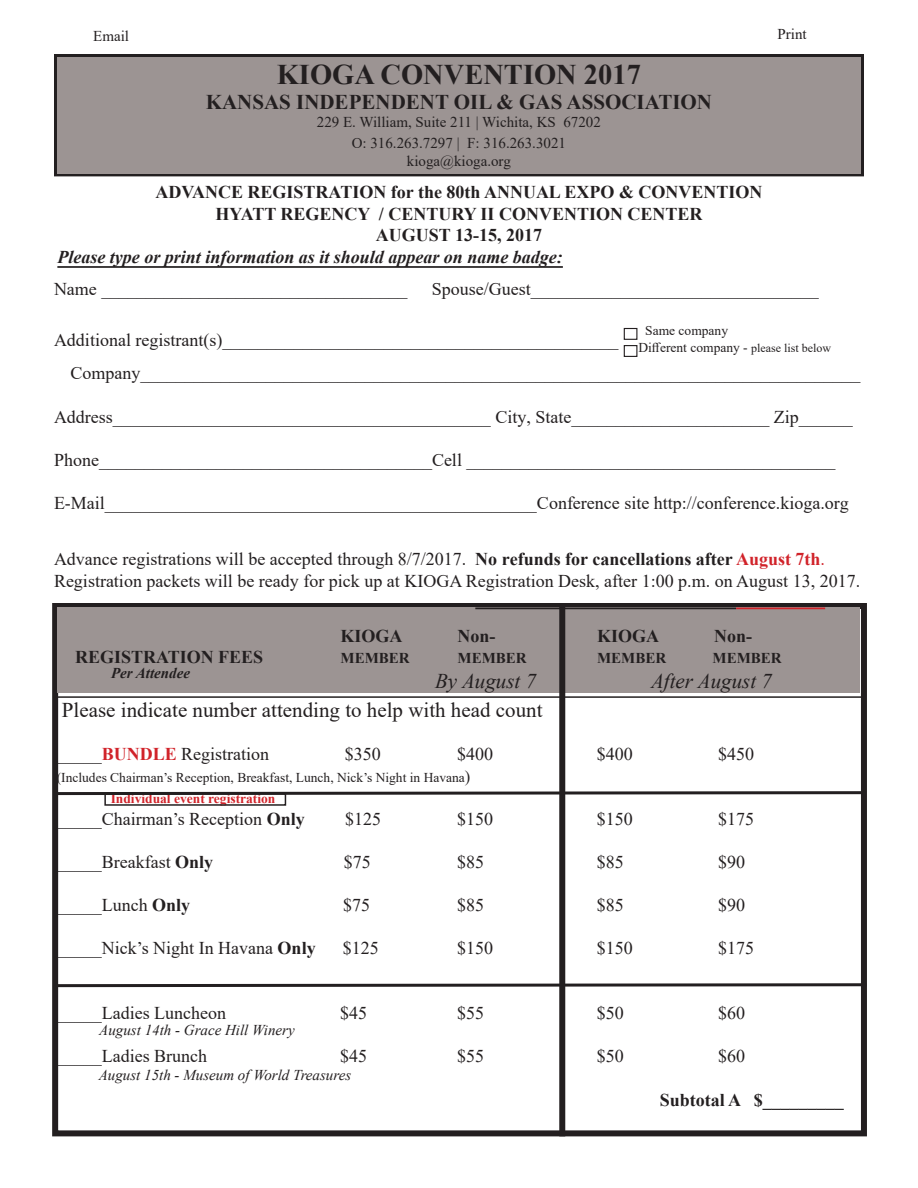
<style>
.page{position:relative;width:918px;height:1188px;background:#fff}
.page>*{position:absolute;margin:0;border:0;box-sizing:border-box;transform-origin:0 0}
.t1{font:700 28.5px "Times New Roman";color:#231f20}
.t2{font:21px "Times New Roman";color:#231f20}
.t3{font:700 21px "Times New Roman";color:#231f20}
.t4{font:italic 21px "Times New Roman";color:#231f20}
.t5{font:18px/21.6px "Times New Roman";color:#231f20}
.t6{font:700 18px "Times New Roman";color:#231f20}
.t7{font:italic 700 18px "Times New Roman";color:#231f20}
.t8{font:15px/21.6px "Times New Roman";color:#231f20;text-align:center}
.t9{font:italic 15px "Times New Roman";color:#231f20}
.t10{font:700 15px "Times New Roman";color:#231f20}
.t11{font:italic 700 15px "Times New Roman";color:#231f20}
.t12{font:13.5px/16.5px "Times New Roman";color:#231f20}
.t13{font:700 13.5px "Times New Roman";color:#d1232a}
.s1{font-size:12px}
.s2{font-style:inherit}
.s3{font-weight:700}
.s4{font-weight:700;color:#d1232a}
.s5{color:#d1232a}
.s6{font-size:16.5px}
</style>
<div class="page">
<div style="left:52px;top:603px;width:815px;height:533px;border:6px solid #231f20"></div>
<div style="left:57px;top:608px;width:803px;height:85px;background:#9c9493"></div>
<div style="left:54px;top:54px;width:810px;height:122px;border:3px solid #231f20"></div>
<div style="left:57px;top:57px;width:804px;height:116px;background:#9c9493"></div>
<hr style="left:54px;top:696px;width:810px;height:2px;background:#231f20">
<div style="left:624px;top:345px;width:13px;height:12px;border:1px solid #231f20"></div>
<div style="left:624px;top:328px;width:13px;height:12px;border:1px solid #231f20"></div>
<div style="left:559px;top:603px;width:6px;height:533px;background:#231f20"></div>
<svg style="left:52px;top:790px;width:815px;height:7px"></svg>
<svg style="left:54px;top:982px;width:813px;height:7px"></svg>
<div style="left:104px;top:793px;width:182px;height:13px;border:2px solid #231f20"></div>
<hr style="left:57px;top:266px;width:506px;height:2px;background:#231f20">
<hr style="left:475px;top:608px;width:261px;height:1px;background:#231f20">
<hr style="left:736px;top:608px;width:89px;height:1px;background:#d1232a">
<p class="t8" style="left:93px;top:25px;width:37px">Email</p>
<p class="t8" style="left:778px;top:23px;width:31px">Print</p>
<p class="t1" style="left:277px;top:54px;width:366px">KIOGA CONVENTION 2017</p>
<p class="t3" style="left:206px;top:87px;width:508px">KANSAS INDEPENDENT OIL &amp; GAS ASSOCIATION</p>
<p class="t8" style="left:317px;top:111px;width:286px">229 E. William, Suite 211 | Wichita, KS 67202<br>O: 316.263.7297 | F: 316.263.3021</p>
<p class="t8" style="left:407px;top:150px;width:105px">kioga@kioga.org</p>
<p class="t6" style="left:155px;top:179px;width:609px">ADVANCE REGISTRATION for the 80th ANNUAL EXPO &amp; CONVENTION</p>
<p class="t6" style="left:215px;top:201px;width:489px">HYATT REGENCY / CENTURY II CONVENTION CENTER</p>
<p class="t6" style="left:376px;top:222px;width:168px">AUGUST 13-15, 2017</p>
<p class="t7" style="left:57px;top:245px;width:507px">Please type or print information as it should appear on name badge:</p>
<p class="t5" style="left:54px;top:277px;width:355px">Name __________________________________</p>
<p class="t5" style="left:432px;top:277px;width:388px">Spouse/Guest________________________________</p>
<p class="t5" style="left:54px;top:328px;width:566px">Additional registrant(s)____________________________________________</p>
<p class="t12" style="left:638px;top:322px;width:194px;text-indent:7px">Same company<br>Different company - <span class="s1">please list below</span></p>
<p class="t5" style="left:70px;top:362px;width:792px">Company________________________________________________________________________________</p>
<p class="t5" style="left:54px;top:405px;width:800px">Address_________________________________<span class="s2">_________ City, State</span>______________________ <span class="s2">Zip</span>______</p>
<p class="t5" style="left:54px;top:448px;width:783px">Phone_____________________________________Cell _________________________________________</p>
<p class="t5" style="left:54px;top:492px;width:796px">E-Mail________________________________________________Conference site http://conference.kioga.org</p>
<p class="t5" style="left:54px;top:548px;width:808px">Advance registrations will be accepted through 8/7/2017. <span class="s3">No refunds for cancellations after</span> <span class="s4">August 7th</span><span class="s5">.<br></span>Registration packets will be ready for pick up at KIOGA Registration Desk, after 1:00 p.m. on August 13, 2017.</p>
<p class="t6" style="left:341px;top:623px;width:64px">KIOGA</p>
<p class="t6" style="left:458px;top:623px;width:39px">Non-</p>
<p class="t6" style="left:597px;top:623px;width:64px">KIOGA</p>
<p class="t6" style="left:714px;top:623px;width:39px">Non-</p>
<p class="t6" style="left:75px;top:644px;width:190px">REGISTRATION FEES</p>
<p class="t10" style="left:341px;top:647px;width:71px">MEMBER</p>
<p class="t10" style="left:458px;top:647px;width:71px">MEMBER</p>
<p class="t10" style="left:597px;top:647px;width:71px">MEMBER</p>
<p class="t10" style="left:713px;top:647px;width:71px">MEMBER</p>
<p class="t11" style="left:111px;top:662px;width:81px">Per Attendee</p>
<p class="t4" style="left:435px;top:667px;width:103px">By August 7</p>
<p class="t4" style="left:651px;top:667px;width:122px">After August 7</p>
<p class="t2" style="left:62px;top:695px;width:482px">Please indicate number attending to help with head count</p>
<p class="t5" style="left:57px;top:743px;width:214px">_____<span class="s4">BUNDLE</span> Registration</p>
<p class="t5" style="left:345px;top:743px;width:37px">$350</p>
<p class="t5" style="left:457px;top:743px;width:37px">$400</p>
<p class="t5" style="left:597px;top:743px;width:37px">$400</p>
<p class="t5" style="left:718px;top:743px;width:37px">$450</p>
<p class="t12" style="left:57px;top:768px;width:415px">(Includes Chairman’s Reception, Breakfast, Lunch, Nick’s Night in Havana<span class="s6">)</span></p>
<p class="t13" style="left:111px;top:789px;width:166px">Individual event registration</p>
<p class="t5" style="left:57px;top:807px;width:249px">_____Chairman’s Reception <span class="s3">Only</span></p>
<p class="t5" style="left:345px;top:807px;width:37px">$125</p>
<p class="t5" style="left:457px;top:807px;width:37px">$150</p>
<p class="t5" style="left:597px;top:807px;width:37px">$150</p>
<p class="t5" style="left:718px;top:807px;width:37px">$175</p>
<p class="t5" style="left:57px;top:851px;width:158px">_____Breakfast <span class="s3">Only</span></p>
<p class="t5" style="left:344px;top:851px;width:28px">$75</p>
<p class="t5" style="left:457px;top:851px;width:28px">$85</p>
<p class="t5" style="left:597px;top:851px;width:28px">$85</p>
<p class="t5" style="left:718px;top:851px;width:28px">$90</p>
<p class="t5" style="left:57px;top:894px;width:135px">_____Lunch <span class="s3">Only</span></p>
<p class="t5" style="left:343px;top:894px;width:28px">$75</p>
<p class="t5" style="left:457px;top:894px;width:28px">$85</p>
<p class="t5" style="left:597px;top:894px;width:28px">$85</p>
<p class="t5" style="left:718px;top:894px;width:28px">$90</p>
<p class="t5" style="left:57px;top:937px;width:260px">_____Nick’s Night In Havana <span class="s3">Only</span></p>
<p class="t5" style="left:343px;top:937px;width:37px">$125</p>
<p class="t5" style="left:457px;top:937px;width:37px">$150</p>
<p class="t5" style="left:597px;top:937px;width:37px">$150</p>
<p class="t5" style="left:718px;top:937px;width:37px">$175</p>
<p class="t5" style="left:57px;top:1002px;width:171px">_____Ladies Luncheon</p>
<p class="t5" style="left:340px;top:1002px;width:28px">$45</p>
<p class="t5" style="left:457px;top:1002px;width:28px">$55</p>
<p class="t5" style="left:597px;top:1002px;width:28px">$50</p>
<p class="t5" style="left:718px;top:1002px;width:28px">$60</p>
<p class="t5" style="left:57px;top:1045px;width:152px">_____Ladies Brunch</p>
<p class="t5" style="left:340px;top:1045px;width:28px">$45</p>
<p class="t5" style="left:457px;top:1045px;width:28px">$55</p>
<p class="t5" style="left:597px;top:1045px;width:28px">$50</p>
<p class="t5" style="left:718px;top:1045px;width:28px">$60</p>
<p class="t6" style="left:660px;top:1087px;width:186px">Subtotal A $_________</p>
<p class="t9" style="left:99px;top:1020px;width:197px">August 14th - Grace Hill Winery</p>
<p class="t9" style="left:99px;top:1065px;width:254px">August 15th - Museum of World Treasures</p>
</div>
